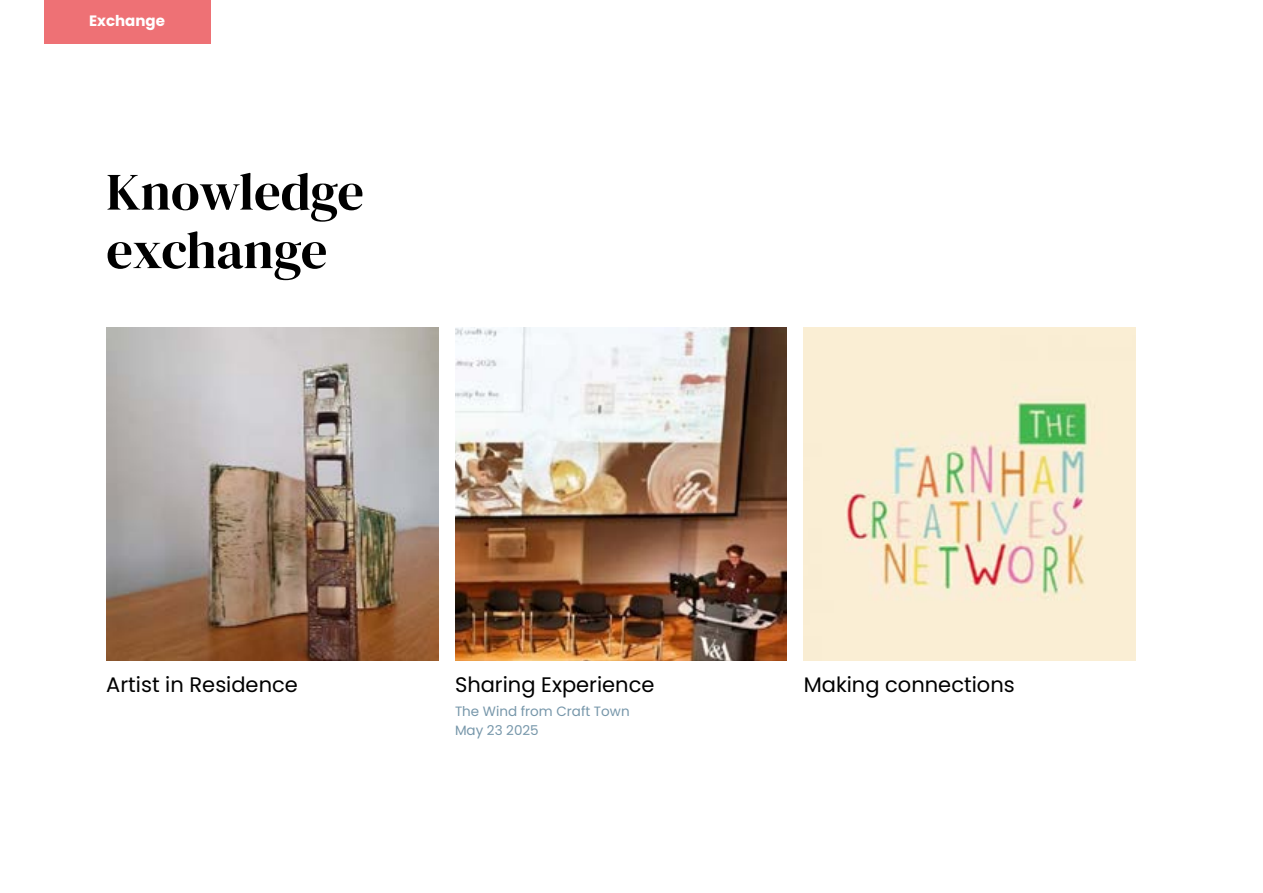
<style>
.page{position:relative;width:1263px;height:893px;background:#fff}
.page>*{position:absolute;margin:0;border:0;box-sizing:border-box;transform-origin:0 0}
.t1{font:52.5px/58.5px "DM Serif Display";letter-spacing:-.005em;color:#000}
.t2{font:21px "Poppins";color:#000}
.t3{font:700 15px "Poppins";color:#fff}
.t4{font:13.5px/19.5px "Poppins";color:#7797aa}
</style>
<div class="page">
<img style="left:106px;top:327px;width:332px;height:333px">
<img style="left:455px;top:327px;width:332px;height:333px">
<img style="left:804px;top:327px;width:331px;height:333px">
<div style="left:44px;top:0;width:166px;height:44px;background:#ee7175"></div>
<p class="t3" style="left:89px;top:12px;width:77px">Exchange</p>
<h1 class="t1" style="left:106px;top:163px;width:259px">Knowledge exchange</h1>
<p class="t2" style="left:106px;top:672px;width:193px">Artist in Residence</p>
<p class="t2" style="left:455px;top:672px;width:201px">Sharing Experience</p>
<p class="t4" style="left:455px;top:701px;width:176px">The Wind from Craft Town<br>May 23 2025</p>
<p class="t2" style="left:804px;top:672px;width:212px">Making connections</p>
</div>
